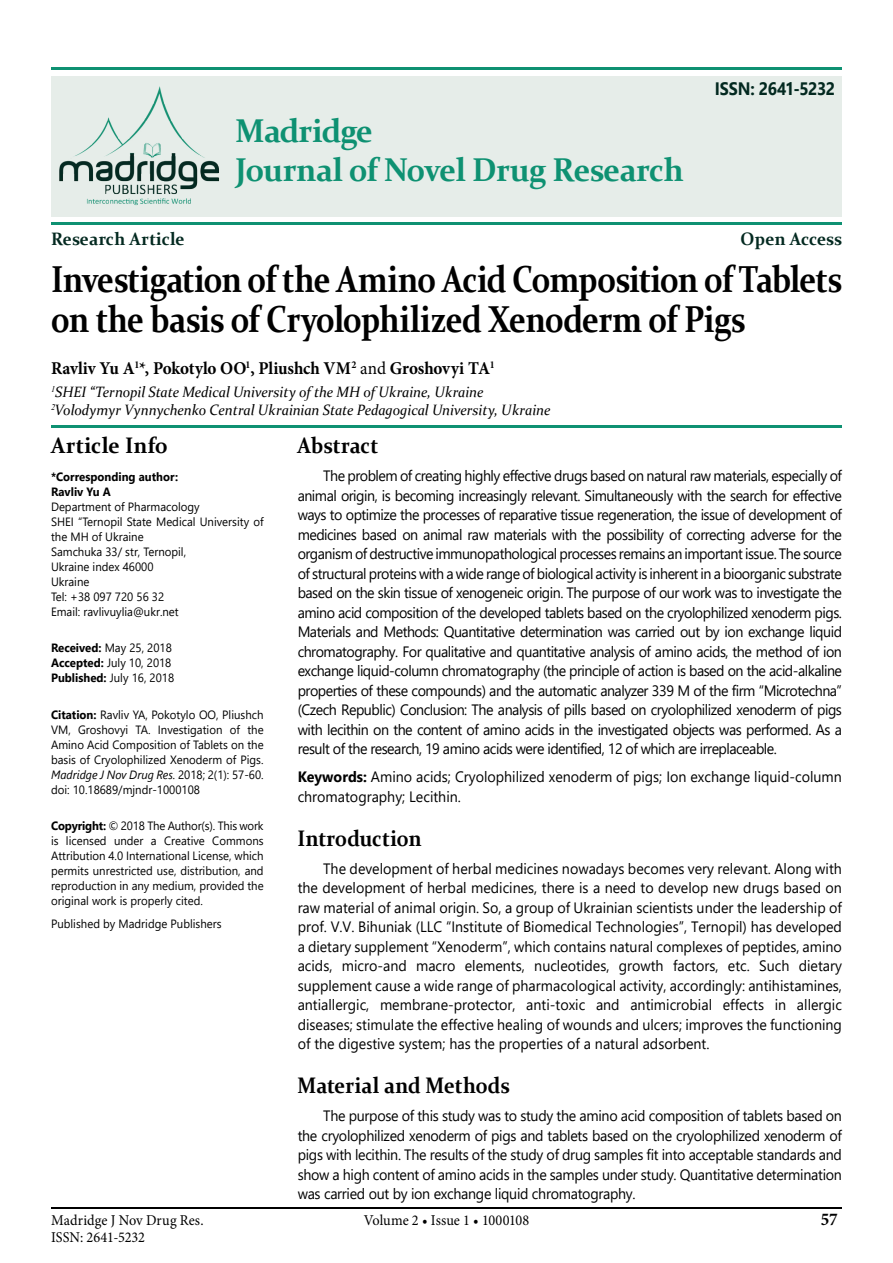
<style>
.page{position:relative;width:893px;height:1263px;background:#fff}
.page>*{position:absolute;margin:0;border:0;box-sizing:border-box;transform-origin:0 0}
.t1{font:700 37.5px/40.5px "Constantia";letter-spacing:-.025em;color:#000;scale:.85 1}
.t2{font:700 33px/39px "Constantia";letter-spacing:-.02em;color:#0e9172;scale:.95 1}
.t3{font:700 22.5px "Constantia";color:#000;scale:.9 1}
.t4{font:700 22.5px "Constantia";color:#000;scale:.95 1}
.t5{font:700 18px "Minion Pro";letter-spacing:-.005em;color:#000;scale:.95 1}
.t6{font:700 18px "Constantia";color:#032920;scale:.95 1}
.t7{font:700 18px "Segoe UI";letter-spacing:-.03em;color:#032920;scale:.9 1}
.t8{font:15px/19.5px "Segoe UI";color:#000;text-align:justify;scale:.95 1}
.t9{font:italic 15px/18px "Constantia";letter-spacing:-.005em;color:#000;scale:.95 1}
.t10{font:15px "Minion Pro";color:#000;scale:.95 1}
.t11{font:12px/15px "Segoe UI";color:#000;scale:.95 1}
.t12{font:700 12px/15px "Segoe UI";color:#000;scale:.95 1}
.s1{font-weight:400}
.s2{font-weight:700}
.s3{font-style:italic}
</style>
<div class="page">
<hr style="left:51px;top:1208px;width:791px;height:1px;background:#000">
<div style="left:51px;top:76px;width:791px;height:140px;background:#e6ede9"></div>
<hr style="left:51px;top:223px;width:791px;height:2px;background:#0e9172">
<hr style="left:51px;top:426px;width:791px;height:2px;background:#0e9172">
<hr style="left:51px;top:68px;width:791px;height:2px;background:#0e9172">
<img style="left:59px;top:86px;width:160px;height:120px">
<h2 class="t2" style="left:236px;top:109px;width:473px">Madridge<br>Journal of Novel Drug Research</h2>
<p class="t7" style="left:715px;top:71px;width:135px">ISSN: 2641-5232</p>
<p class="t6" style="left:51px;top:226px;width:142px">Research Article</p>
<p class="t6" style="left:741px;top:226px;width:108px">Open Access</p>
<h1 class="t1" style="left:51px;top:257px;width:932px">Investigation of the Amino Acid Composition of Tablets on the basis of Cryolophilized Xenoderm of Pigs</h1>
<p class="t5" style="left:51px;top:356px;width:469px">Ravliv Yu A<sup>1</sup>*, Pokotylo OO<sup>1</sup>, Pliushch VM<sup>2</sup> <span class="s1">and</span> Groshovyi TA<sup>1</sup></p>
<p class="t9" style="left:51px;top:382px;width:527px"><sup>1</sup>SHEI “Ternopil State Medical University of the MH of Ukraine, Ukraine<br><sup>2</sup>Volodymyr Vynnychenko Central Ukrainian State Pedagogical University, Ukraine</p>
<h3 class="t4" style="left:51px;top:430px;width:125px">Article Info</h3>
<p class="t12" style="left:51px;top:468px;width:135px">*Corresponding author:<br>Ravliv Yu A</p>
<p class="t11" style="left:51px;top:498px;width:225px">Department of Pharmacology<br>SHEI “Ternopil State Medical University of the MH of Ukraine<br>Samchuka 33/ str, Ternopil,<br>Ukraine index 46000<br>Ukraine<br>Tel: +38 097 720 56 32<br>Email: ravlivuylia@ukr.net</p>
<p class="t11" style="left:51px;top:639px;width:131px"><span class="s2">Received:</span> May 25, 2018<br><span class="s2">Accepted:</span> July 10, 2018<br><span class="s2">Published:</span> July 16, 2018</p>
<p class="t11" style="left:51px;top:706px;width:225px;text-align:justify"><span class="s2">Citation:</span> Ravliv YA, Pokotylo OO, Pliushch VM, Groshovyi TA. Investigation of the Amino Acid Composition of Tablets on the basis of Cryolophilized Xenoderm of Pigs.<br><span class="s3">Madridge J Nov Drug Res.</span> 2018; 2(1): 57-60. doi: 10.18689/mjndr-1000108</p>
<p class="t11" style="left:51px;top:817px;width:225px;text-align:justify"><span class="s2">Copyright:</span> © 2018 The Author(s). This work is licensed under a Creative Commons Attribution 4.0 International License, which permits unrestricted use, distribution, and reproduction in any medium, provided the original work is properly cited.</p>
<p class="t11" style="left:51px;top:915px;width:181px">Published by Madridge Publishers</p>
<h3 class="t3" style="left:298px;top:430px;width:91px">Abstract</h3>
<p class="t8" style="left:298px;top:465px;width:575px;text-indent:26px">The problem of creating highly effective drugs based on natural raw materials, especially of animal origin, is becoming increasingly relevant. Simultaneously with the search for effective ways to optimize the processes of reparative tissue regeneration, the issue of development of medicines based on animal raw materials with the possibility of correcting adverse for the organism of destructive immunopathological processes remains an important issue. The source of structural proteins with a wide range of biological activity is inherent in a bioorganic substrate based on the skin tissue of xenogeneic origin. The purpose of our work was to investigate the amino acid composition of the developed tablets based on the cryolophilized xenoderm pigs.<br>Materials and Methods: Quantitative determination was carried out by ion exchange liquid chromatography. For qualitative and quantitative analysis of amino acids, the method of ion exchange liquid-column chromatography (the principle of action is based on the acid-alkaline properties of these compounds) and the automatic analyzer 339 M of the firm “Microtechna” (Czech Republic) Conclusion: The analysis of pills based on cryolophilized xenoderm of pigs with lecithin on the content of amino acids in the investigated objects was performed. As a result of the research, 19 amino acids were identified, 12 of which are irreplaceable.</p>
<p class="t8" style="left:298px;top:766px;width:574px"><span class="s2">Keywords:</span> Amino acids; Cryolophilized xenoderm of pigs; Ion exchange liquid-column chromatography; Lecithin.</p>
<h3 class="t3" style="left:298px;top:822px;width:139px">Introduction</h3>
<p class="t8" style="left:298px;top:857px;width:574px;text-indent:26px">The development of herbal medicines nowadays becomes very relevant. Along with the development of herbal medicines, there is a need to develop new drugs based on raw material of animal origin. So, a group of Ukrainian scientists under the leadership of prof. V.V. Bihuniak (LLC “Institute of Biomedical Technologies”, Ternopil) has developed a dietary supplement “Xenoderm”, which contains natural complexes of peptides, amino acids, micro-and macro elements, nucleotides, growth factors, etc. Such dietary supplement cause a wide range of pharmacological activity, accordingly: antihistamines, antiallergic, membrane-protector, anti-toxic and antimicrobial effects in allergic diseases; stimulate the effective healing of wounds and ulcers; improves the functioning of the digestive system; has the properties of a natural adsorbent.</p>
<h3 class="t3" style="left:298px;top:1070px;width:237px">Material and Methods</h3>
<p class="t8" style="left:298px;top:1105px;width:574px;text-indent:26px">The purpose of this study was to study the amino acid composition of tablets based on the cryolophilized xenoderm of pigs and tablets based on the cryolophilized xenoderm of pigs with lecithin. The results of the study of drug samples fit into acceptable standards and show a high content of amino acids in the samples under study. Quantitative determination was carried out by ion exchange liquid chromatography.</p>
<p class="t10" style="left:51px;top:1210px;width:162px">Madridge J Nov Drug Res.</p>
<p class="t5" style="left:821px;top:1206px;width:19px">57</p>
<p class="t10" style="left:51px;top:1227px;width:100px">ISSN: 2641-5232</p>
<p class="t10" style="left:364px;top:1210px;width:176px">Volume 2 • Issue 1 • 1000108</p>
</div>
